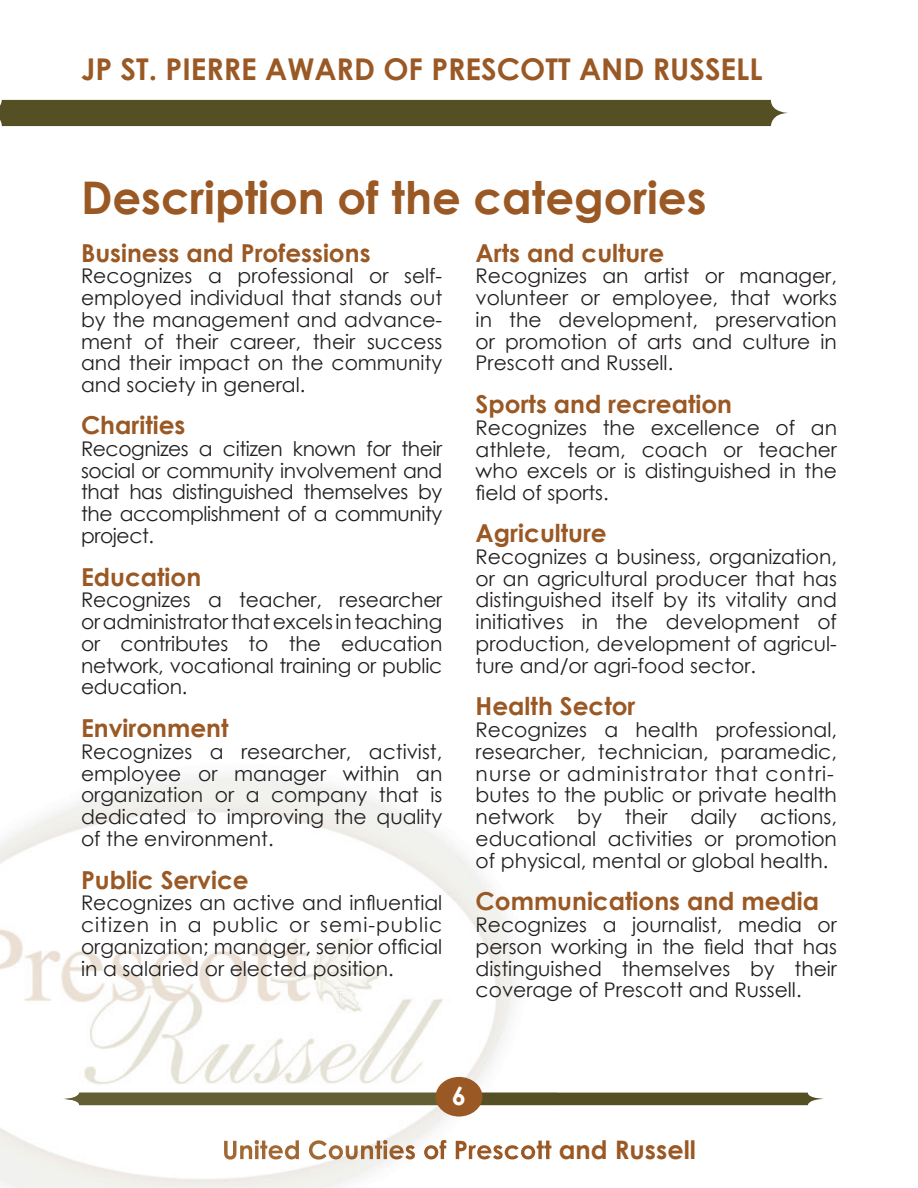
<style>
.page{position:relative;width:918px;height:1188px;background:#fff}
.page>*{position:absolute;margin:0;border:0;box-sizing:border-box;transform-origin:0 0}
.t1{font:700 45px "Century Gothic";color:#9a5924}
.t2{font:700 30px "Century Gothic";color:#9a5924}
.t3{font:700 25.5px "Century Gothic";color:#fff}
.t4{font:700 24.75px "Century Gothic";color:#9a5924}
.t5{font:20.25px/21.8px "Century Gothic";color:#231f20;text-align:justify}
</style>
<div class="page">
<div style="left:0;top:100px;width:788px;height:26px;background:#555024"></div>
<div style="left:558px;top:1093px;width:266px;height:12px;background:#555024"></div>
<img style="left:0;top:777px;width:558px;height:411px">
<img style="left:61px;top:1093px;width:497px;height:12px">
<img style="left:224px;top:1140px;width:334px;height:20px">
<div style="left:436px;top:1077px;width:46px;height:40px;background:#9a5924;border-radius:50%"></div>
<h2 class="t2" style="left:81px;top:46px;width:683px">JP ST. PIERRE AWARD OF PRESCOTT AND RUSSELL</h2>
<h1 class="t1" style="left:81px;top:164px;width:627px">Description of the categories</h1>
<p class="t4" style="left:81px;top:234px;width:291px">Business and Professions</p>
<p class="t5" style="left:81px;top:265px;width:363px">Recognizes a professional or self&shy;employed individual that stands out by the management and advance&shy;ment of their career, their success and their impact on the community and society in general.</p>
<p class="t4" style="left:81px;top:406px;width:106px">Charities</p>
<p class="t5" style="left:81px;top:437px;width:363px">Recognizes a citizen known for their social or community involvement and that has distinguished themselves by the accomplishment of a community project.</p>
<p class="t4" style="left:81px;top:558px;width:122px">Education</p>
<p class="t5" style="left:81px;top:589px;width:363px">Recognizes a teacher, researcher or administrator that excels in teaching or contributes to the education network, vocational training or public education.</p>
<p class="t4" style="left:81px;top:709px;width:149px">Environment</p>
<p class="t5" style="left:81px;top:740px;width:363px">Recognizes a researcher, activist, employee or manager within an organization or a company that is dedicated to improving the quality of the environment.</p>
<p class="t4" style="left:81px;top:861px;width:169px">Public Service</p>
<p class="t5" style="left:81px;top:892px;width:363px">Recognizes an active and influential citizen in a public or semi-public organization; manager, senior official in a salaried or elected position.</p>
<p class="t4" style="left:476px;top:234px;width:190px">Arts and culture</p>
<p class="t5" style="left:476px;top:265px;width:363px">Recognizes an artist or manager, volunteer or employee, that works in the development, preservation or promotion of arts and culture in Prescott and Russell.</p>
<p class="t4" style="left:476px;top:385px;width:258px">Sports and recreation</p>
<p class="t5" style="left:476px;top:416px;width:363px">Recognizes the excellence of an athlete, team, coach or teacher who excels or is distinguished in the field of sports.</p>
<p class="t4" style="left:476px;top:514px;width:133px">Agriculture</p>
<p class="t5" style="left:476px;top:545px;width:363px">Recognizes a business, organization, or an agricultural producer that has distinguished itself by its vitality and initiatives in the development of production, development of agricul&shy;ture and/or agri-food sector.</p>
<p class="t4" style="left:476px;top:688px;width:161px">Health Sector</p>
<p class="t5" style="left:476px;top:719px;width:363px;text-align:left">Recognizes a health professional, researcher, technician, paramedic, nurse or administrator that contri&shy;butes to the public or private health network by their daily actions, educational activities or promotion of physical, mental or global health.</p>
<p class="t4" style="left:476px;top:883px;width:345px">Communications and media</p>
<p class="t5" style="left:476px;top:914px;width:363px">Recognizes a journalist, media or person working in the field that has distinguished themselves by their coverage of Prescott and Russell.</p>
<p class="t3" style="left:452px;top:1076px;width:16px">6</p>
</div>
